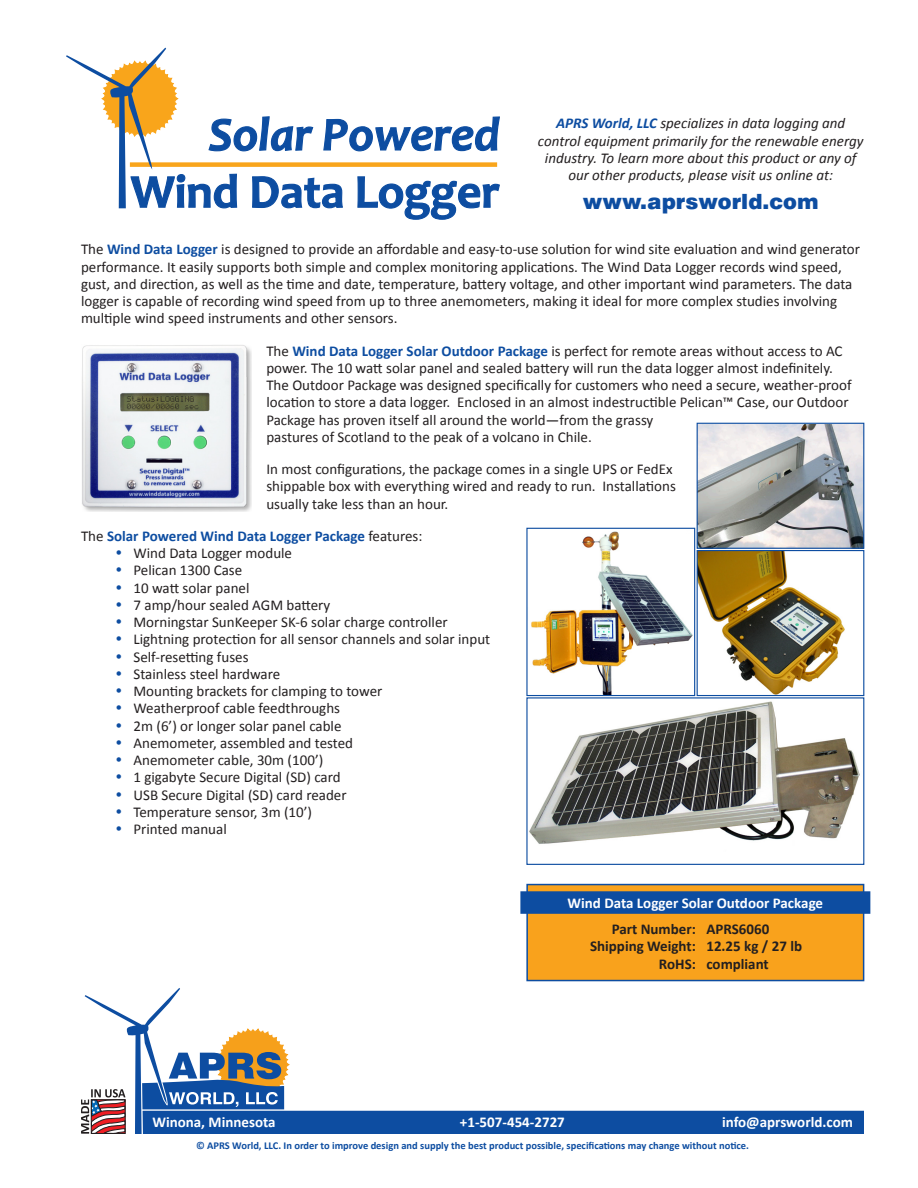
<style>
.page{position:relative;width:918px;height:1188px;background:#fff}
.page>*{position:absolute;margin:0;border:0;box-sizing:border-box;transform-origin:0 0}
.Price_and_Specs{font:900 21px "Swiss 721 BT";color:#0d4da1}
.Body_Text{font:15px/17.2px "Calibri";color:#231f20}
.Bullet_List_Less_Spa{font:15px "Calibri";color:#231f20}
.Price_and_Specs-2{font:italic 15px/17.2px "Calibri";color:#231f20;text-align:center}
.Head_1{font:700 15px "Calibri";color:#fff}
.Price_and_Specs-3{font:700 15px "Calibri";color:#231f20}
.Body_Text-2{font:700 15px "Calibri";color:#0d4da1}
.t1{font:700 10.5px "Calibri";color:#0d4da1}
.s1{font-weight:700;color:#0d4da1}
.s2{font-weight:400;color:#231f20}
</style>
<div class="page">
<svg style="left:81px;top:988px;width:209px;height:146px"></svg>
<img style="left:699px;top:425px;width:163px;height:122px">
<div style="left:697px;top:423px;width:167px;height:126px;border:1px solid #0d4da1"></div>
<img style="left:699px;top:552px;width:146px;height:142px">
<div style="left:697px;top:550px;width:167px;height:146px;border:1px solid #0d4da1"></div>
<img style="left:531px;top:531px;width:162px;height:163px">
<div style="left:526px;top:528px;width:169px;height:168px;border:1px solid #0d4da1"></div>
<img style="left:529px;top:701px;width:331px;height:143px">
<div style="left:526px;top:697px;width:338px;height:168px;border:1px solid #0d4da1"></div>
<svg style="left:66px;top:48px;width:434px;height:172px"></svg>
<img style="left:82px;top:345px;width:169px;height:166px">
<div style="left:143px;top:1111px;width:721px;height:23px;background:#0d4da1"></div>
<div style="left:527px;top:885px;width:337px;height:96px;background:#f9a21c"></div>
<div style="left:520px;top:891px;width:350px;height:23px;background:#0d4da1"></div>
<div style="left:526px;top:884px;width:338px;height:97px;border:2px solid #0d4da1"></div>
<p class="Price_and_Specs-2" style="left:538px;top:114px;width:327px"><span class="s1">APRS World, LLC</span> specializes in data logging and control equipment primarily for the renewable energy industry. To learn more about this product or any of our other products, please visit us online at:</p>
<p class="Price_and_Specs" style="left:583px;top:189px;width:237px">www.aprsworld.com</p>
<p class="Body_Text" style="left:81px;top:241px;width:781px">The <span class="s1">Wind Data Logger</span> is designed to provide an affordable and easy-to-use solution for wind site evaluation and wind generator performance. It easily supports both simple and complex monitoring applications. The Wind Data Logger records wind speed, gust, and direction, as well as the time and date, temperature, battery voltage, and other important wind parameters. The data logger is capable of recording wind speed from up to three anemometers, making it ideal for more complex studies involving multiple wind speed instruments and other sensors.</p>
<p class="Body_Text" style="left:266px;top:342px;width:587px">The <span class="s1">Wind Data Logger Solar Outdoor Package</span> is perfect for remote areas without access to AC power. The 10 watt solar panel and sealed battery will run the data logger almost indefinitely.<br>The Outdoor Package was designed specifically for customers who need a secure, weather-proof location to store a data logger. Enclosed in an almost indestructible Pelican™ Case, our Outdoor Package has proven itself all around the world—from the grassy<br>pastures of Scotland to the peak of a volcano in Chile.</p>
<p class="Body_Text" style="left:266px;top:460px;width:411px">In most configurations, the package comes in a single UPS or FedEx shippable box with everything wired and ready to run. Installations usually take less than an hour.</p>
<p class="Body_Text-2" style="left:81px;top:526px;width:343px"><span class="s2">The</span> Solar Powered Wind Data Logger Package <span class="s2">features:</span></p>
<p class="Bullet_List_Less_Spa" style="left:134px;top:544px;width:160px">Wind Data Logger module</p>
<p class="Bullet_List_Less_Spa" style="left:134px;top:561px;width:110px">Pelican 1300 Case</p>
<p class="Bullet_List_Less_Spa" style="left:134px;top:578px;width:117px">10 watt solar panel</p>
<p class="Bullet_List_Less_Spa" style="left:134px;top:595px;width:198px">7 amp/hour sealed AGM battery</p>
<p class="Bullet_List_Less_Spa" style="left:134px;top:613px;width:316px">Morningstar SunKeeper SK-6 solar charge controller</p>
<p class="Bullet_List_Less_Spa" style="left:134px;top:630px;width:358px">Lightning protection for all sensor channels and solar input</p>
<p class="Bullet_List_Less_Spa" style="left:134px;top:647px;width:117px">Self-resetting fuses</p>
<p class="Bullet_List_Less_Spa" style="left:134px;top:664px;width:148px">Stainless steel hardware</p>
<p class="Bullet_List_Less_Spa" style="left:134px;top:682px;width:250px">Mounting brackets for clamping to tower</p>
<p class="Bullet_List_Less_Spa" style="left:134px;top:699px;width:208px">Weatherproof cable feedthroughs</p>
<p class="Bullet_List_Less_Spa" style="left:134px;top:716px;width:210px">2m (6’) or longer solar panel cable</p>
<p class="Bullet_List_Less_Spa" style="left:134px;top:733px;width:221px">Anemometer, assembled and tested</p>
<p class="Bullet_List_Less_Spa" style="left:134px;top:751px;width:191px">Anemometer cable, 30m (100’)</p>
<p class="Bullet_List_Less_Spa" style="left:134px;top:768px;width:209px">1 gigabyte Secure Digital (SD) card</p>
<p class="Bullet_List_Less_Spa" style="left:134px;top:785px;width:215px">USB Secure Digital (SD) card reader</p>
<p class="Bullet_List_Less_Spa" style="left:134px;top:802px;width:180px">Temperature sensor, 3m (10’)</p>
<p class="Bullet_List_Less_Spa" style="left:134px;top:820px;width:95px">Printed manual</p>
<p class="Head_1" style="left:568px;top:893px;width:257px">Wind Data Logger Solar Outdoor Package</p>
<p class="Price_and_Specs-3" style="left:612px;top:919px;width:159px">Part Number: APRS6060</p>
<p class="Price_and_Specs-3" style="left:590px;top:937px;width:214px">Shipping Weight: 12.25 kg / 27 lb</p>
<p class="Price_and_Specs-3" style="left:659px;top:954px;width:111px">RoHS: compliant</p>
<p class="Head_1" style="left:152px;top:1113px;width:125px">Winona, Minnesota</p>
<p class="Head_1" style="left:460px;top:1113px;width:106px">+1-507-454-2727</p>
<p class="Head_1" style="left:722px;top:1113px;width:132px">info@aprsworld.com</p>
<p class="t1" style="left:196px;top:1139px;width:554px">© APRS World, LLC. In order to improve design and supply the best product possible, specifications may change without notice.</p>
</div>
